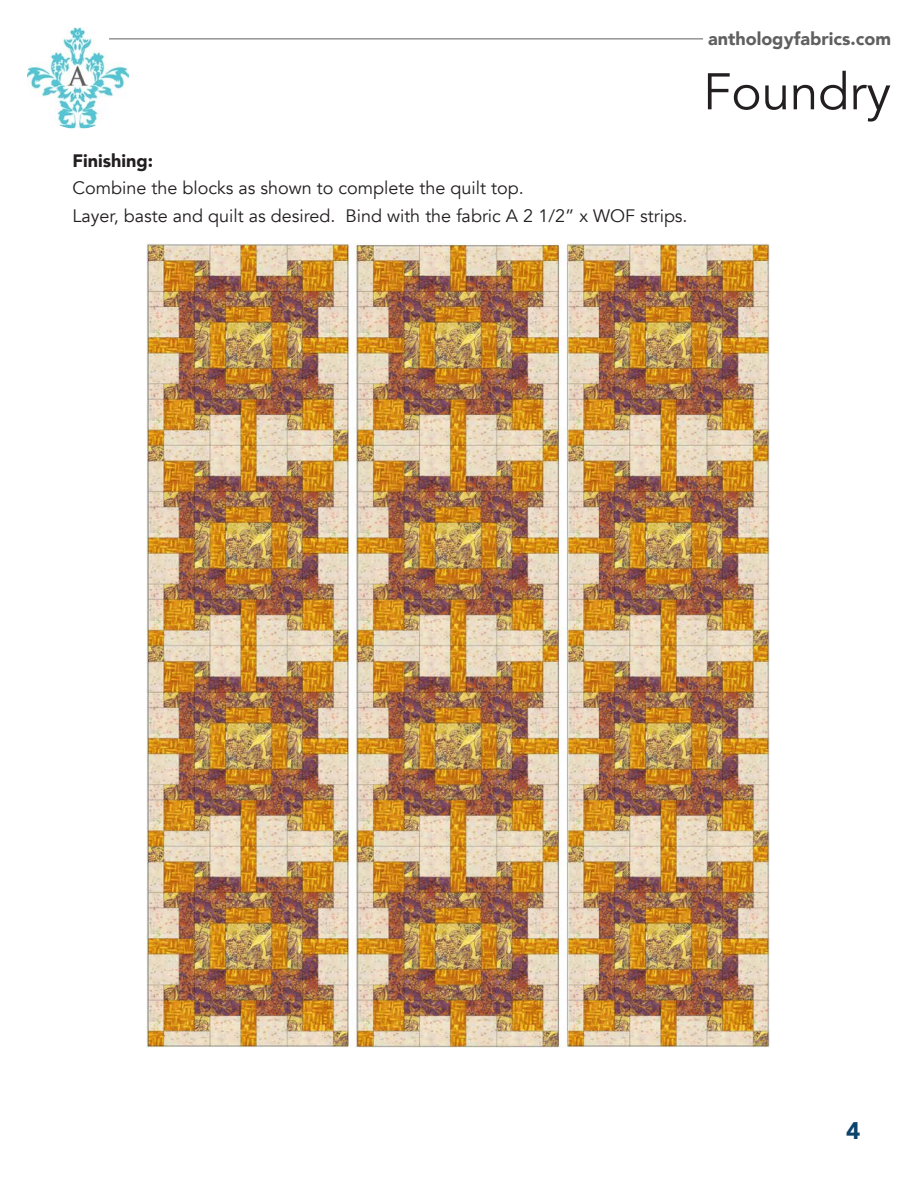
<style>
.page{position:relative;width:918px;height:1188px;background:#fff}
.page>*{position:absolute;margin:0;border:0;box-sizing:border-box;transform-origin:0 0}
.t1{font:51px "Avenir";color:#231f20}
.t2{font:900 24px "Avenir";color:#0d426a}
.t3{font:18px "Avenir";color:#231f20}
.t4{font:900 18px "Avenir";color:#606060}
.t5{font:900 18px "Avenir";color:#231f20}
</style>
<div class="page">
<img style="left:27px;top:28px;width:102px;height:100px">
<hr style="left:109px;top:39px;width:594px;height:1px;background:#606060">
<img style="left:147px;top:243px;width:623px;height:805px">
<p class="t5" style="left:72px;top:145px;width:82px">Finishing:</p>
<p class="t3" style="left:72px;top:177px;width:453px">Combine the blocks as shown to complete the quilt top.</p>
<p class="t3" style="left:72px;top:205px;width:617px">Layer, baste and quilt as desired. Bind with the fabric A 2 1/2” x WOF strips.</p>
<p class="t4" style="left:708px;top:23px;width:184px">anthologyfabrics.com</p>
<h1 class="t1" style="left:703px;top:61px;width:189px">Foundry</h1>
<h2 class="t2" style="left:846px;top:1110px;width:16px">4</h2>
</div>
